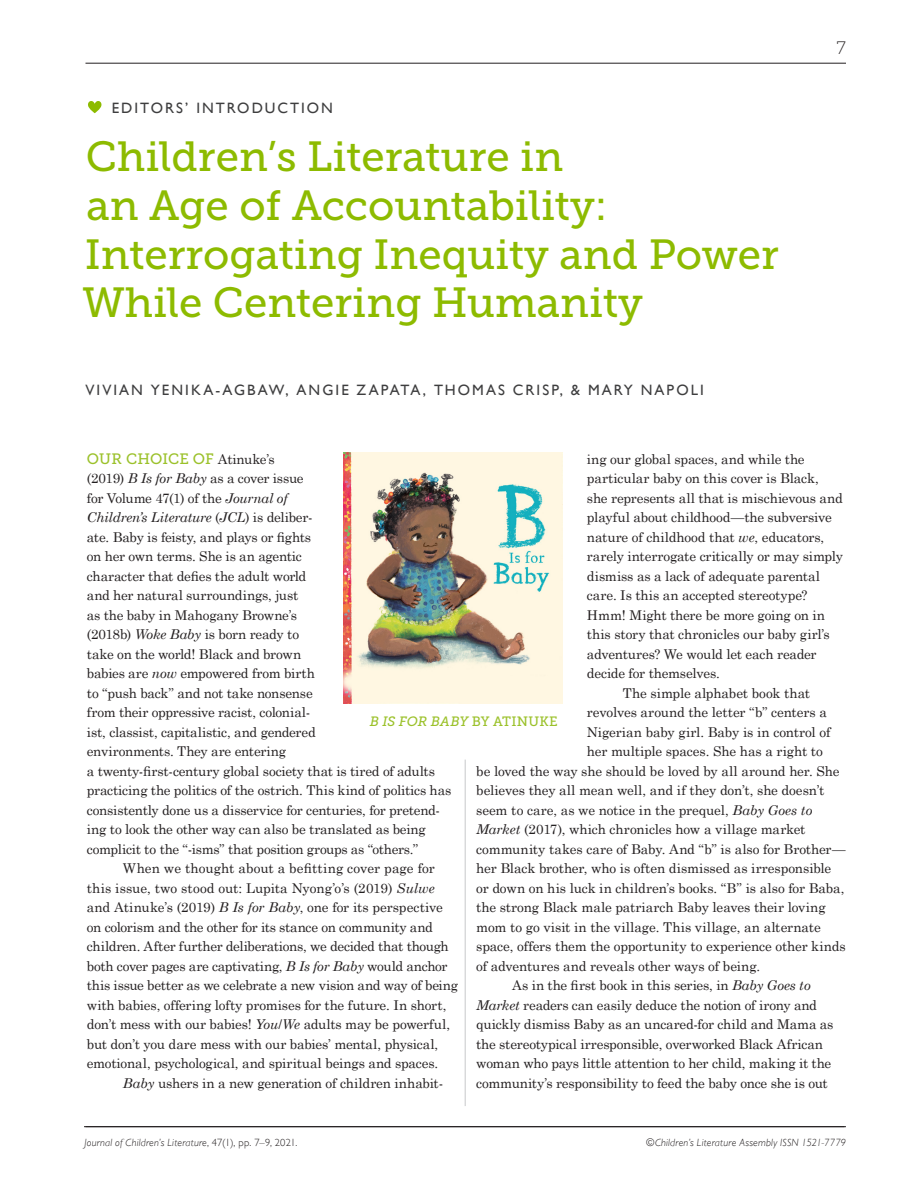
<style>
.page{position:relative;width:918px;height:1188px;background:#fff}
.page>*{position:absolute;margin:0;border:0;box-sizing:border-box;transform-origin:0 0}
.t1{font:42px/48.8px "Museo Slab 500";color:#8dbb00}
.t2{font:18px "Museo Slab 100";color:#231f20}
.t3{font:15px "Gill Sans";letter-spacing:.135em;color:#3e3e3f}
.MASTER-BODYCOPY{font:15px "Museo Slab 500";color:#9bc12a}
.MASTER-BODYCOPY-2{font:13.5px/19.5px "Century Schoolbook";letter-spacing:-.015em;color:#231f20}
.MASTER-ARTICLE-INSET{font:italic 13.5px "Museo Slab 500";letter-spacing:.005em;color:#9bc12a}
.t4{font:italic 300 10.5px "Gill Sans";letter-spacing:.02em;color:#231f20}
.s1{font-family:"Century Schoolbook";font-size:13.5px;color:#231f20}
.s2{font-style:italic}
.s3{font-style:normal}
</style>
<div class="page">
<hr style="left:86px;top:1126px;width:760px;height:1px;background:#231f20">
<hr style="left:86px;top:63px;width:760px;height:1px;background:#231f20">
<hr style="left:465px;top:760px;width:1px;height:346px;background:#c7c8ca">
<hr style="left:84px;top:1126px;width:760px;height:1px;background:#231f20">
<svg style="left:88px;top:101px;width:14px;height:12px"></svg>
<img style="left:343px;top:452px;width:220px;height:251px">
<p class="t3" style="left:112px;top:99px;width:223px">EDITORS’ INTRODUCTION</p>
<p class="t1" style="left:82px;top:132px;width:698px">Children’s Literature in<br>an Age of Accountability:<br>Interrogating Inequity and Power<br>While Centering Humanity</p>
<p class="t3" style="left:86px;top:381px;width:620px">VIVIAN YENIKA-AGBAW, ANGIE ZAPATA, THOMAS CRISP, &amp; MARY NAPOLI</p>
<p class="t2" style="left:837px;top:38px;width:11px">7</p>
<p class="MASTER-BODYCOPY" style="left:87px;top:450px;width:189px">OUR CHOICE OF <span class="s1">Atinuke’s</span></p>
<p class="MASTER-BODYCOPY-2" style="left:87px;top:468px;width:366px">(2019) <span class="s2">B Is for Baby</span> as a cover issue<br>for Volume 47(1) of the <span class="s2">Journal of<br>Children’s Literature</span> (<span class="s2">JCL</span>) is deliber-<br>ate. Baby is feisty, and plays or fights<br>on her own terms. She is an agentic<br>character that defies the adult world<br>and her natural surroundings, just<br>as the baby in Mahogany Browne’s<br>(2018b) <span class="s2">Woke Baby</span> is born ready to<br>take on the world! Black and brown<br>babies are <span class="s2">now</span> empowered from birth<br>to “push back” and not take nonsense<br>from their oppressive racist, colonial-<br>ist, classist, capitalistic, and gendered<br>environments. They are entering<br>a twenty-first-century global society that is tired of adults practicing the politics of the ostrich. This kind of politics has consistently done us a disservice for centuries, for pretend&shy;ing to look the other way can also be translated as being complicit to the “-isms” that position groups as “others.”</p>
<p class="MASTER-BODYCOPY-2" style="left:87px;top:858px;width:373px;text-indent:36px">When we thought about a befitting cover page for this issue, two stood out: Lupita Nyong’o’s (2019) <span class="s2">Sulwe </span>and Atinuke’s (2019) <span class="s2">B Is for Baby</span>, one for its perspective on colorism and the other for its stance on community and children. After further deliberations, we decided that though both cover pages are captivating, <span class="s2">B Is for Baby</span> would anchor this issue better as we celebrate a new vision and way of being with babies, offering lofty promises for the future. In short, don’t mess with our babies! <span class="s2">You</span>/<span class="s2">We</span> adults may be powerful, but don’t you dare mess with our babies’ mental, physical, emotional, psychological, and spiritual beings and spaces.</p>
<p class="MASTER-BODYCOPY-2" style="left:123px;top:1073px;width:322px"><span class="s2">Baby</span> ushers in a new generation of children inhabit-</p>
<p class="MASTER-BODYCOPY-2" style="left:587px;top:449px;width:258px">ing our global spaces, and while the particular baby on this cover is Black,<br>she represents all that is mischievous and playful about childhood—the subversive nature of childhood that <span class="s2">we</span>, educators, rarely interrogate critically or may simply dismiss as a lack of adequate parental care. Is this an accepted stereotype?<br>Hmm! Might there be more going on in this story that chronicles our baby girl’s adventures? We would let each reader decide for themselves.</p>
<p class="MASTER-BODYCOPY-2" style="left:623px;top:683px;width:189px">The simple alphabet book that</p>
<p class="MASTER-BODYCOPY-2" style="left:587px;top:702px;width:241px">revolves around the letter “b” centers a</p>
<p class="MASTER-BODYCOPY-2" style="left:587px;top:722px;width:245px">Nigerian baby girl. Baby is in control of</p>
<p class="MASTER-BODYCOPY-2" style="left:587px;top:741px;width:238px">her multiple spaces. She has a right to</p>
<p class="MASTER-BODYCOPY-2" style="left:476px;top:761px;width:365px">be loved the way she should be loved by all around her. She</p>
<p class="MASTER-BODYCOPY-2" style="left:476px;top:780px;width:350px">believes they all mean well, and if they don’t, she doesn’t</p>
<p class="MASTER-BODYCOPY-2" style="left:476px;top:800px;width:338px">seem to care, as we notice in the prequel, <span class="s2">Baby Goes to</span></p>
<p class="MASTER-BODYCOPY-2" style="left:476px;top:819px;width:331px"><span class="s2">Market</span> (2017), which chronicles how a village market</p>
<p class="MASTER-BODYCOPY-2" style="left:476px;top:839px;width:371px">community takes care of Baby. And “b” is also for Brother—</p>
<p class="MASTER-BODYCOPY-2" style="left:476px;top:858px;width:357px">her Black brother, who is often dismissed as irresponsible</p>
<p class="MASTER-BODYCOPY-2" style="left:476px;top:878px;width:370px">or down on his luck in children’s books. “B” is also for Baba,</p>
<p class="MASTER-BODYCOPY-2" style="left:476px;top:897px;width:351px">the strong Black male patriarch Baby leaves their loving</p>
<p class="MASTER-BODYCOPY-2" style="left:476px;top:917px;width:346px">mom to go visit in the village. This village, an alternate</p>
<p class="MASTER-BODYCOPY-2" style="left:476px;top:936px;width:371px">space, offers them the opportunity to experience other kinds</p>
<p class="MASTER-BODYCOPY-2" style="left:476px;top:956px;width:285px">of adventures and reveals other ways of being.</p>
<p class="MASTER-BODYCOPY-2" style="left:476px;top:975px;width:359px;text-indent:36px">As in the first book in this series, in <span class="s2">Baby Goes to Market</span> readers can easily deduce the notion of irony and quickly dismiss Baby as an uncared-for child and Mama as the stereotypical irresponsible, overworked Black African woman who pays little attention to her child, making it the community’s responsibility to feed the baby once she is out</p>
<p class="MASTER-ARTICLE-INSET" style="left:370px;top:714px;width:189px">B IS FOR BABY <span class="s3">BY ATINUKE</span></p>
<p class="t4" style="left:85px;top:1137px;width:214px">Journal of Children’s Literature<span class="s3">, 47(1), pp. 7–9, 2021.</span></p>
<p class="t4" style="left:646px;top:1137px;width:201px">©Children’s Literature Assembly ISSN 1521-7779</p>
</div>
